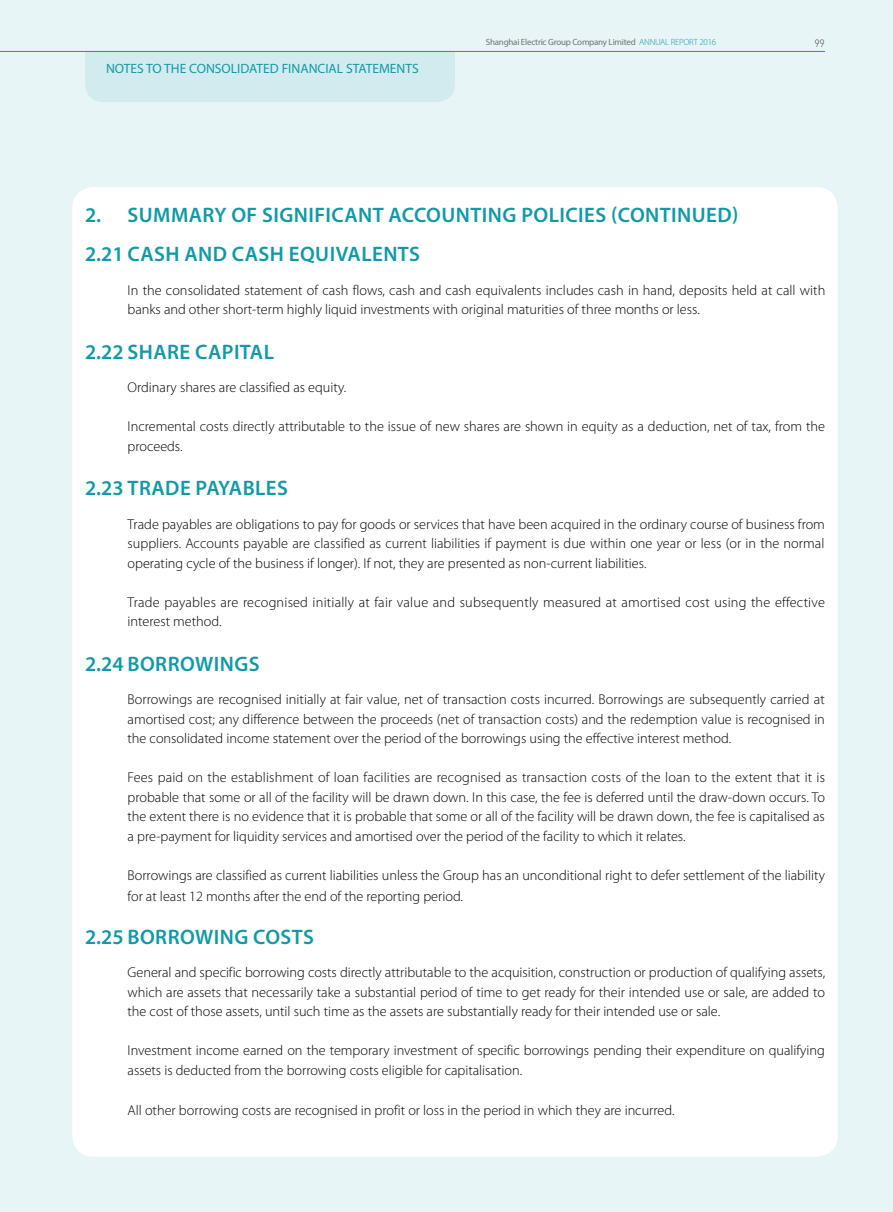
<style>
.page{position:relative;width:893px;height:1212px;background:#e7f5f6}
.page>*{position:absolute;margin:0;border:0;box-sizing:border-box;transform-origin:0 0}
.t1{font:600 21px/39px "Myriad Pro";letter-spacing:.02em;color:#1199a8}
.t2{font:300 14.25px/19.5px "Myriad Pro";color:#000}
.t3{font:13.5px "Myriad Pro";color:#1199a8}
.t4{font:300 10.5px "DIN";color:#4c4948}
.t5{font:9px "Myriad Pro";letter-spacing:-.025em;color:#727171}
.s1{font-weight:300;color:#1199a8}
</style>
<div class="page">
<div style="left:72px;top:187px;width:766px;height:970px;background:#fff;border-radius:21px"></div>
<hr style="left:0;top:51px;width:825px;height:1px;background:#1199a8">
<div style="left:85px;top:52px;width:370px;height:50px;background:#d2ebee"></div>
<p class="t3" style="left:106px;top:60px;width:314px">NOTES TO THE CONSOLIDATED FINANCIAL STATEMENTS</p>
<p class="t5" style="left:486px;top:36px;width:232px">Shanghai Electric Group Company Limited <span class="s1">ANNUAL REPORT 2016</span></p>
<p class="t4" style="left:814px;top:36px;width:12px">99</p>
<h1 class="t1" style="left:85px;top:195px;width:655px">2. SUMMARY OF SIGNIFICANT ACCOUNTING POLICIES (CONTINUED)<br>2.21 CASH AND CASH EQUIVALENTS</h1>
<p class="t2" style="left:128px;top:280px;width:699px">In the consolidated statement of cash flows, cash and cash equivalents includes cash in hand, deposits held at call with banks and other short-term highly liquid investments with original maturities of three months or less.</p>
<h1 class="t1" style="left:85px;top:332px;width:190px">2.22 SHARE CAPITAL</h1>
<p class="t2" style="left:128px;top:378px;width:220px">Ordinary shares are classified as equity.</p>
<p class="t2" style="left:128px;top:417px;width:699px">Incremental costs directly attributable to the issue of new shares are shown in equity as a deduction, net of tax, from the proceeds.</p>
<h1 class="t1" style="left:85px;top:468px;width:205px">2.23 TRADE PAYABLES</h1>
<p class="t2" style="left:128px;top:514px;width:699px;text-align:justify">Trade payables are obligations to pay for goods or services that have been acquired in the ordinary course of business from suppliers. Accounts payable are classified as current liabilities if payment is due within one year or less (or in the normal operating cycle of the business if longer). If not, they are presented as non-current liabilities.</p>
<p class="t2" style="left:128px;top:592px;width:699px">Trade payables are recognised initially at fair value and subsequently measured at amortised cost using the effective interest method.</p>
<h1 class="t1" style="left:85px;top:644px;width:176px">2.24 BORROWINGS</h1>
<p class="t2" style="left:128px;top:690px;width:699px;text-align:justify">Borrowings are recognised initially at fair value, net of transaction costs incurred. Borrowings are subsequently carried at amortised cost; any difference between the proceeds (net of transaction costs) and the redemption value is recognised in the consolidated income statement over the period of the borrowings using the effective interest method.</p>
<p class="t2" style="left:128px;top:768px;width:699px;text-align:justify">Fees paid on the establishment of loan facilities are recognised as transaction costs of the loan to the extent that it is probable that some or all of the facility will be drawn down. In this case, the fee is deferred until the draw-down occurs. To the extent there is no evidence that it is probable that some or all of the facility will be drawn down, the fee is capitalised as a pre-payment for liquidity services and amortised over the period of the facility to which it relates.</p>
<p class="t2" style="left:128px;top:864px;width:699px;line-height:21.3px">Borrowings are classified as current liabilities unless the Group has an unconditional right to defer settlement of the liability for at least 12 months after the end of the reporting period.</p>
<h1 class="t1" style="left:85px;top:917px;width:231px">2.25 BORROWING COSTS</h1>
<p class="t2" style="left:128px;top:963px;width:699px;text-align:justify">General and specific borrowing costs directly attributable to the acquisition, construction or production of qualifying assets, which are assets that necessarily take a substantial period of time to get ready for their intended use or sale, are added to the cost of those assets, until such time as the assets are substantially ready for their intended use or sale.</p>
<p class="t2" style="left:128px;top:1041px;width:699px">Investment income earned on the temporary investment of specific borrowings pending their expenditure on qualifying assets is deducted from the borrowing costs eligible for capitalisation.</p>
<p class="t2" style="left:128px;top:1101px;width:548px">All other borrowing costs are recognised in profit or loss in the period in which they are incurred.</p>
</div>
